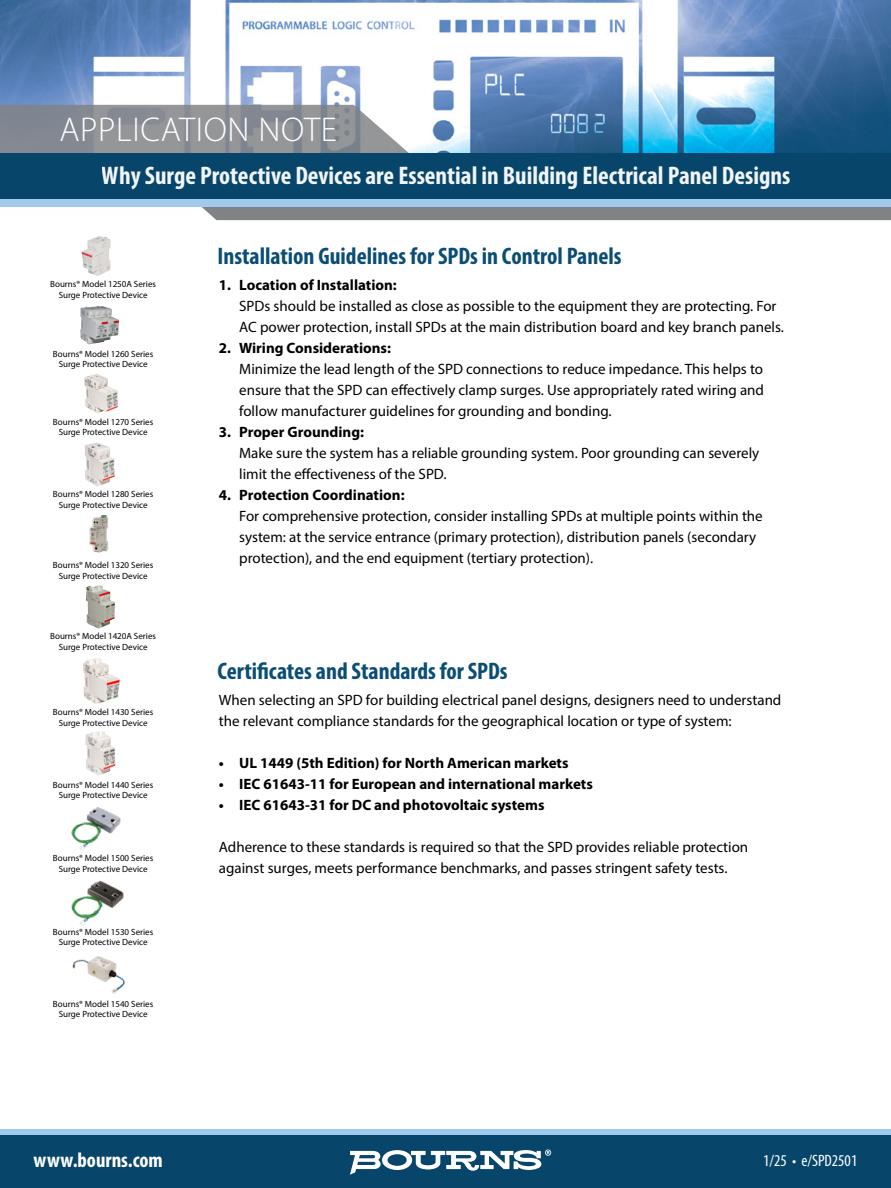
<style>
.page{position:relative;width:891px;height:1188px;background:#fff}
.page>*{position:absolute;margin:0;border:0;box-sizing:border-box;transform-origin:0 0}
.t1{font:300 34.5px "Myriad Pro";letter-spacing:.02em;color:#fff}
.t2{font:700 condensed 25.5px "Myriad Pro";color:#fff}
.t3{font:700 condensed 24px "Myriad Pro";color:#0a4d75}
.t4{font:700 condensed 21px "Myriad Pro";color:#fff}
.t5{font:condensed 16.5px "Myriad Pro";color:#fff}
.t6{font:15px/21px "Myriad Pro";color:#000}
.t7{font:700 15px "Myriad Pro";color:#000}
.t8{font:9px/10.8px "Myriad Pro";color:#000;text-align:center}
</style>
<div class="page">
<img style="left:0;top:0;width:891px;height:153px">
<svg style="left:0;top:105px;width:425px;height:48px"></svg>
<svg style="left:142px;top:206px;width:749px;height:14px;fill:#808285"></svg>
<div style="left:0;top:153px;width:891px;height:46px;background:#07456b"></div>
<div style="left:0;top:199px;width:891px;height:7px;background:#a0c9ec"></div>
<div style="left:0;top:1130px;width:891px;height:7px;background:#a0c9ec"></div>
<div style="left:0;top:1135px;width:891px;height:53px;background:#07456b"></div>
<svg style="left:350px;top:1150px;width:201px;height:25px"></svg>
<img style="left:84px;top:374px;width:34px;height:39px">
<img style="left:85px;top:443px;width:30px;height:44px">
<img style="left:89px;top:515px;width:20px;height:38px">
<img style="left:86px;top:585px;width:29px;height:44px">
<img style="left:83px;top:658px;width:37px;height:46px">
<img style="left:85px;top:732px;width:31px;height:44px">
<img style="left:71px;top:807px;width:50px;height:44px">
<img style="left:71px;top:880px;width:53px;height:46px">
<img style="left:72px;top:956px;width:53px;height:38px">
<img style="left:80px;top:306px;width:39px;height:38px">
<img style="left:82px;top:236px;width:29px;height:40px">
<h1 class="t1" style="left:59px;top:108px;width:279px">APPLICATION NOTE</h1>
<h2 class="t2" style="left:102px;top:159px;width:690px">Why Surge Protective Devices are Essential in Building Electrical Panel Designs</h2>
<h3 class="t3" style="left:217px;top:241px;width:406px">Installation Guidelines for SPDs in Control Panels</h3>
<p class="t8" style="left:50px;top:278px;width:107px">Bourns® Model 1250A Series<br>Surge Protective Device</p>
<p class="t7" style="left:219px;top:276px;width:179px">1. Location of Installation:</p>
<p class="t6" style="left:239px;top:295px;width:546px">SPDs should be installed as close as possible to the equipment they are protecting. For<br>AC power protection, install SPDs at the main distribution board and key branch panels.</p>
<p class="t7" style="left:219px;top:339px;width:174px">2. Wiring Considerations:</p>
<p class="t6" style="left:239px;top:358px;width:526px;text-align:justify">Minimize the lead length of the SPD connections to reduce impedance. This helps to ensure that the SPD can effectively clamp surges. Use appropriately rated wiring and follow manufacturer guidelines for grounding and bonding.</p>
<p class="t7" style="left:219px;top:423px;width:147px">3. Proper Grounding:</p>
<p class="t6" style="left:239px;top:442px;width:522px">Make sure the system has a reliable grounding system. Poor grounding can severely limit the effectiveness of the SPD.</p>
<p class="t7" style="left:219px;top:486px;width:187px">4. Protection Coordination:</p>
<p class="t6" style="left:239px;top:505px;width:525px">For comprehensive protection, consider installing SPDs at multiple points within the system: at the service entrance (primary protection), distribution panels (secondary protection), and the end equipment (tertiary protection).</p>
<p class="t8" style="left:53px;top:348px;width:102px">Bourns® Model 1260 Series<br>Surge Protective Device</p>
<p class="t8" style="left:53px;top:416px;width:102px">Bourns® Model 1270 Series<br>Surge Protective Device</p>
<p class="t8" style="left:53px;top:489px;width:102px">Bourns® Model 1280 Series<br>Surge Protective Device</p>
<p class="t8" style="left:53px;top:560px;width:102px">Bourns® Model 1320 Series<br>Surge Protective Device</p>
<p class="t8" style="left:50px;top:631px;width:107px">Bourns® Model 1420A Series<br>Surge Protective Device</p>
<p class="t8" style="left:53px;top:707px;width:102px">Bourns® Model 1430 Series<br>Surge Protective Device</p>
<p class="t8" style="left:53px;top:779px;width:102px">Bourns® Model 1440 Series<br>Surge Protective Device</p>
<p class="t8" style="left:53px;top:852px;width:102px">Bourns® Model 1500 Series<br>Surge Protective Device</p>
<p class="t8" style="left:53px;top:926px;width:102px">Bourns® Model 1530 Series<br>Surge Protective Device</p>
<p class="t8" style="left:53px;top:998px;width:102px">Bourns® Model 1540 Series<br>Surge Protective Device</p>
<h3 class="t3" style="left:217px;top:657px;width:292px">Certificates and Standards for SPDs</h3>
<p class="t6" style="left:219px;top:689px;width:564px">When selecting an SPD for building electrical panel designs, designers need to understand the relevant compliance standards for the geographical location or type of system:</p>
<p class="t7" style="left:219px;top:754px;width:351px">• UL 1449 (5th Edition) for North American markets</p>
<p class="t7" style="left:219px;top:775px;width:376px">• IEC 61643-11 for European and international markets</p>
<p class="t7" style="left:219px;top:796px;width:327px">• IEC 61643-31 for DC and photovoltaic systems</p>
<p class="t6" style="left:219px;top:836px;width:531px">Adherence to these standards is required so that the SPD provides reliable protection against surges, meets performance benchmarks, and passes stringent safety tests.</p>
<h3 class="t4" style="left:34px;top:1147px;width:131px">www.bourns.com</h3>
<p class="t5" style="left:763px;top:1151px;width:96px">1/25 • e/SPD2501</p>
</div>
